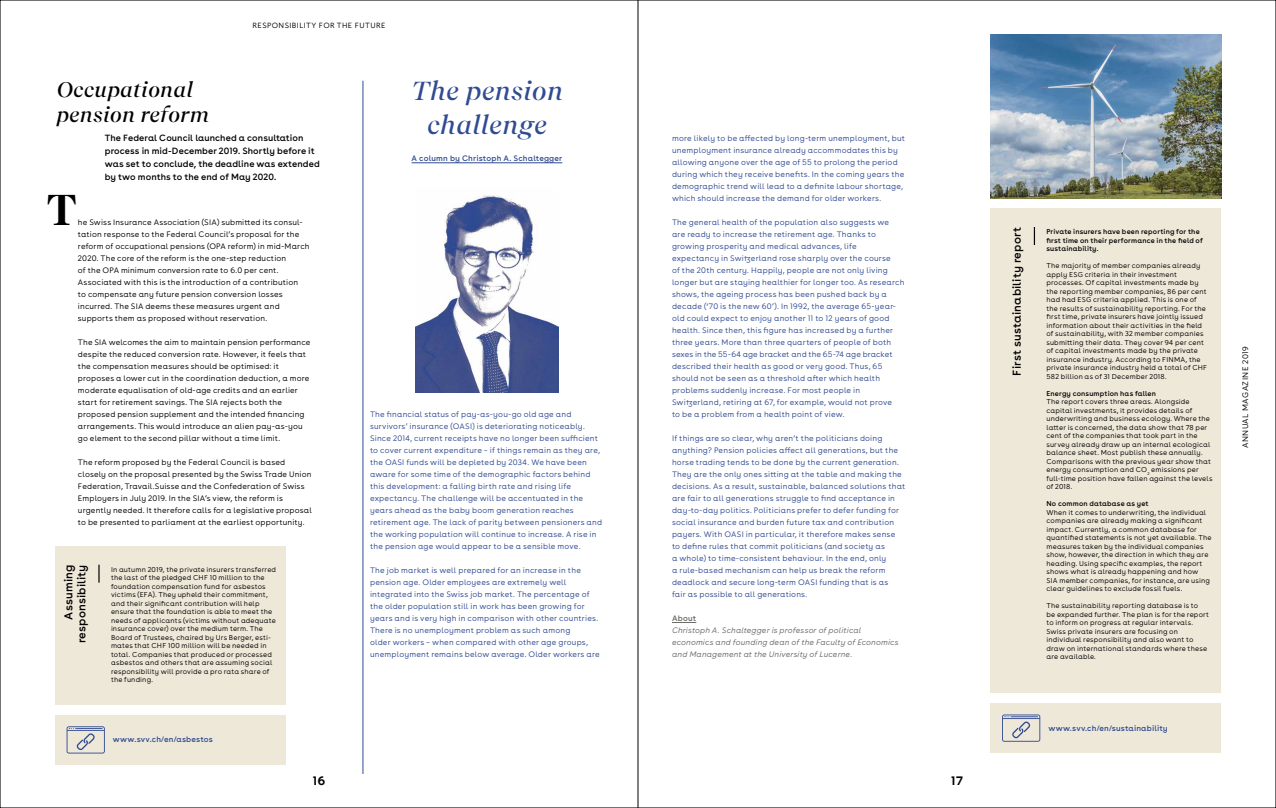
<style>
.page{position:relative;width:1276px;height:808px;background:#fff}
.page>*{position:absolute;margin:0;border:0;box-sizing:border-box;transform-origin:0 0}
.t1{font:700 43px "Recife Display";color:#000}
.t2{font:italic 500 26px/34px "Recife Display";letter-spacing:.03em;color:#304b92;text-align:center}
.t3{font:italic 500 21px/25.2px "Recife Display";letter-spacing:.03em;color:#000}
.t4{font:700 13px "Buenos Aires";color:#000}
.t5{font:12.2px/13px "Buenos Aires";letter-spacing:.015em;color:#000;text-align:right}
.t6{font:9.6px/13px "Buenos Aires";letter-spacing:.005em;color:#000}
.t7{font:300 8.5px "Buenos Aires";letter-spacing:.05em;color:#000}
.t8{font:300 8.4px/12px "Buenos Aires";letter-spacing:.02em;color:#304b92}
.t9{font:300 8.4px/12px "Buenos Aires";letter-spacing:.015em;color:#000}
.t10{font:italic 300 8.4px/12px "Buenos Aires";letter-spacing:.02em;color:#6a6864}
.t11{font:8.4px "Buenos Aires";letter-spacing:.02em;color:#304b92}
.t12{font:8.4px "Buenos Aires";letter-spacing:.025em;color:#6a6864}
.t13{font:300 8px "Buenos Aires";letter-spacing:.05em;color:#000}
.t14{font:300 7.5px/8.5px "Buenos Aires";letter-spacing:.02em;color:#000}
.t15{font:7.5px/8.5px "Buenos Aires";letter-spacing:.02em;color:#000}
</style>
<div class="page">
<img style="left:415px;top:192px;width:143px;height:201px">
<img style="left:990px;top:34px;width:231px;height:164px">
<svg style="left:672px;top:622px;width:24px;height:1px"></svg>
<hr style="left:412px;top:163px;width:150px;height:1px;background:#304b92">
<hr style="left:362px;top:81px;width:1px;height:693px;background:#304b92">
<div style="left:990px;top:209px;width:231px;height:484px;background:#eee8d9"></div>
<svg style="left:1034px;top:227px;width:1px;height:18px"></svg>
<div style="left:990px;top:703px;width:231px;height:50px;background:#eee8d9"></div>
<svg style="left:1002px;top:714px;width:38px;height:28px"></svg>
<div style="left:55px;top:546px;width:231px;height:159px;background:#eee8d9"></div>
<svg style="left:98px;top:565px;width:2px;height:18px"></svg>
<div style="left:55px;top:715px;width:231px;height:50px;background:#eee8d9"></div>
<svg style="left:67px;top:726px;width:38px;height:27px"></svg>
<hr style="left:638px;top:0;width:1px;height:808px;background:#000">
<p class="t13" style="left:252px;top:21px;width:134px">RESPONSIBILITY FOR THE FUTURE</p>
<h3 class="t3" style="left:57px;top:76px;width:154px">Occupational pension reform</h3>
<p class="t6" style="left:105px;top:131px;width:216px">The Federal Council launched a consultation process in mid-December 2019. Shortly before it was set to conclude, the deadline was extended by two months to the end of May 2020.</p>
<h1 class="t1" style="left:47px;top:178px;width:31px">T</h1>
<p class="t9" style="left:78px;top:216px;width:233px">he Swiss Insurance Association (SIA) submitted its consul&shy;tation response to the Federal Council’s proposal for the reform of occupational pensions (OPA reform) in mid-March 2020. The core of the reform is the one-step reduction<br>of the OPA minimum conversion rate to 6.0 per cent.<br>Associated with this is the introduction of a contribution<br>to compensate any future pension conversion losses incurred. The SIA deems these measures urgent and supports them as proposed without reservation.</p>
<p class="t9" style="left:78px;top:336px;width:234px">The SIA welcomes the aim to maintain pension performance despite the reduced conversion rate. However, it feels that the compensation measures should be optimised: it proposes a lower cut in the coordination deduction, a more moderate equalisation of old-age credits and an earlier start for retirement savings. The SIA rejects both the proposed pension supplement and the intended financing arrangements. This would introduce an alien pay-as-you go element to the second pillar without a time limit.</p>
<p class="t9" style="left:78px;top:456px;width:235px">The reform proposed by the Federal Council is based closely on the proposal presented by the Swiss Trade Union Federation, Travail.Suisse and the Confederation of Swiss Employers in July 2019. In the SIA’s view, the reform is urgently needed. It therefore calls for a legislative proposal to be presented to parliament at the earliest opportunity.</p>
<h3 class="t5" style="left:62px;top:643px;width:80px;rotate:-90deg">Assuming responsibility</h3>
<p class="t14" style="left:111px;top:565px;width:167px">In autumn 2019, the private insurers transferred the last of the pledged CHF 10 million to the foundation compensation fund for asbestos victims (EFA). They upheld their commitment, and their significant contribution will help ensure that the foundation is able to meet the needs of applicants (victims without adequate insurance cover) over the medium term. The Board of Trustees, chaired by Urs Berger, esti&shy;mates that CHF 100 million will be needed in total. Companies that produced or processed asbestos and others that are assuming social responsibility will provide a pro rata share of the funding.</p>
<p class="t11" style="left:113px;top:734px;width:101px">www.svv.ch/en/asbestos</p>
<h2 class="t2" style="left:411px;top:73px;width:153px">The pension challenge</h2>
<p class="t11" style="left:412px;top:153px;width:152px">A column by Christoph A. Schaltegger</p>
<p class="t8" style="left:370px;top:408px;width:234px">The financial status of pay-as-you-go old age and survivors’ insurance (OASI) is deteriorating noticeably.<br>Since 2014, current receipts have no longer been sufficient to cover current expenditure – if things remain as they are, the OASI funds will be depleted by 2034. We have been aware for some time of the demographic factors behind this development: a falling birth rate and rising life expectancy. The challenge will be accentuated in the years ahead as the baby boom generation reaches retirement age. The lack of parity between pensioners and the working population will continue to increase. A rise in the pension age would appear to be a sensible move.</p>
<p class="t8" style="left:370px;top:564px;width:231px">The job market is well prepared for an increase in the pension age. Older employees are extremely well integrated into the Swiss job market. The percentage of the older population still in work has been growing for years and is very high in comparison with other countries.<br>There is no unemployment problem as such among<br>older workers – when compared with other age groups, unemployment remains below average. Older workers are</p>
<p class="t8" style="left:672px;top:132px;width:235px">more likely to be affected by long-term unemployment, but unemployment insurance already accommodates this by allowing anyone over the age of 55 to prolong the period during which they receive benefits. In the coming years the demographic trend will lead to a definite labour shortage, which should increase the demand for older workers.</p>
<p class="t8" style="left:672px;top:216px;width:234px">The general health of the population also suggests we<br>are ready to increase the retirement age. Thanks to growing prosperity and medical advances, life expectancy in Switzerland rose sharply over the course<br>of the 20th century. Happily, people are not only living longer but are staying healthier for longer too. As research shows, the ageing process has been pushed back by a decade (‘70 is the new 60’). In 1992, the average 65-year&shy;old could expect to enjoy another 11 to 12 years of good health. Since then, this figure has increased by a further three years. More than three quarters of people of both sexes in the 55-64 age bracket and the 65-74 age bracket described their health as good or very good. Thus, 65 should not be seen as a threshold after which health problems suddenly increase. For most people in Switzerland, retiring at 67, for example, would not prove<br>to be a problem from a health point of view.</p>
<p class="t8" style="left:672px;top:432px;width:235px">If things are so clear, why aren’t the politicians doing anything? Pension policies affect all generations, but the horse trading tends to be done by the current generation.<br>They are the only ones sitting at the table and making the decisions. As a result, sustainable, balanced solutions that are fair to all generations struggle to find acceptance in day-to-day politics. Politicians prefer to defer funding for social insurance and burden future tax and contribution payers. With OASI in particular, it therefore makes sense to define rules that commit politicians (and society as<br>a whole) to time-consistent behaviour. In the end, only<br>a rule-based mechanism can help us break the reform deadlock and secure long-term OASI funding that is as<br>fair as possible to all generations.</p>
<p class="t12" style="left:672px;top:613px;width:26px">About</p>
<p class="t10" style="left:672px;top:624px;width:228px">Christoph A. Schaltegger is professor of political economics and founding dean of the Faculty of Economics and Management at the University of Lucerne.</p>
<h3 class="t4" style="left:313px;top:772px;width:14px">16</h3>
<h3 class="t4" style="left:951px;top:772px;width:13px">17</h3>
<h3 class="t5" style="left:1010px;top:376px;width:150px;rotate:-90deg">First sustainability report</h3>
<p class="t15" style="left:1046px;top:227px;width:158px">Private insurers have been reporting for the first time on their performance in the field of sustainability.</p>
<p class="t14" style="left:1046px;top:261px;width:162px">The majority of member companies already apply ESG criteria in their investment processes. Of capital investments made by the reporting member companies, 86 per cent had had ESG criteria applied. This is one of the results of sustainability reporting. For the first time, private insurers have jointly issued information about their activities in the field of sustainability, with 32 member companies submitting their data. They cover 94 per cent of capital investments made by the private insurance industry. According to FINMA, the private insurance industry held a total of CHF 582 billion as of 31 December 2018.</p>
<p class="t15" style="left:1046px;top:389px;width:111px">Energy consumption has fallen</p>
<p class="t14" style="left:1046px;top:397px;width:167px">The report covers three areas. Alongside capital investments, it provides details of underwriting and business ecology. Where the latter is concerned, the data show that 78 per cent of the companies that took part in the survey already draw up an internal ecological balance sheet. Most publish these annually.<br>Comparisons with the previous year show that energy consumption and CO<sub>2</sub> emissions per full-time position have fallen against the levels of 2018.</p>
<p class="t15" style="left:1046px;top:499px;width:104px">No common database as yet</p>
<p class="t14" style="left:1046px;top:508px;width:167px">When it comes to underwriting, the individual companies are already making a significant impact. Currently, a common database for quantified statements is not yet available. The measures taken by the individual companies show, however, the direction in which they are heading. Using specific examples, the report shows what is already happening and how<br>SIA member companies, for instance, are using clear guidelines to exclude fossil fuels.</p>
<p class="t14" style="left:1046px;top:601px;width:164px">The sustainability reporting database is to<br>be expanded further. The plan is for the report to inform on progress at regular intervals.<br>Swiss private insurers are focusing on individual responsibility and also want to draw on international standards where these are available.</p>
<p class="t11" style="left:1048px;top:723px;width:121px">www.svv.ch/en/sustainability</p>
<p class="t7" style="left:1240px;top:448px;width:103px;rotate:-90deg">ANNUAL MAGAZINE 2019</p>
</div>
